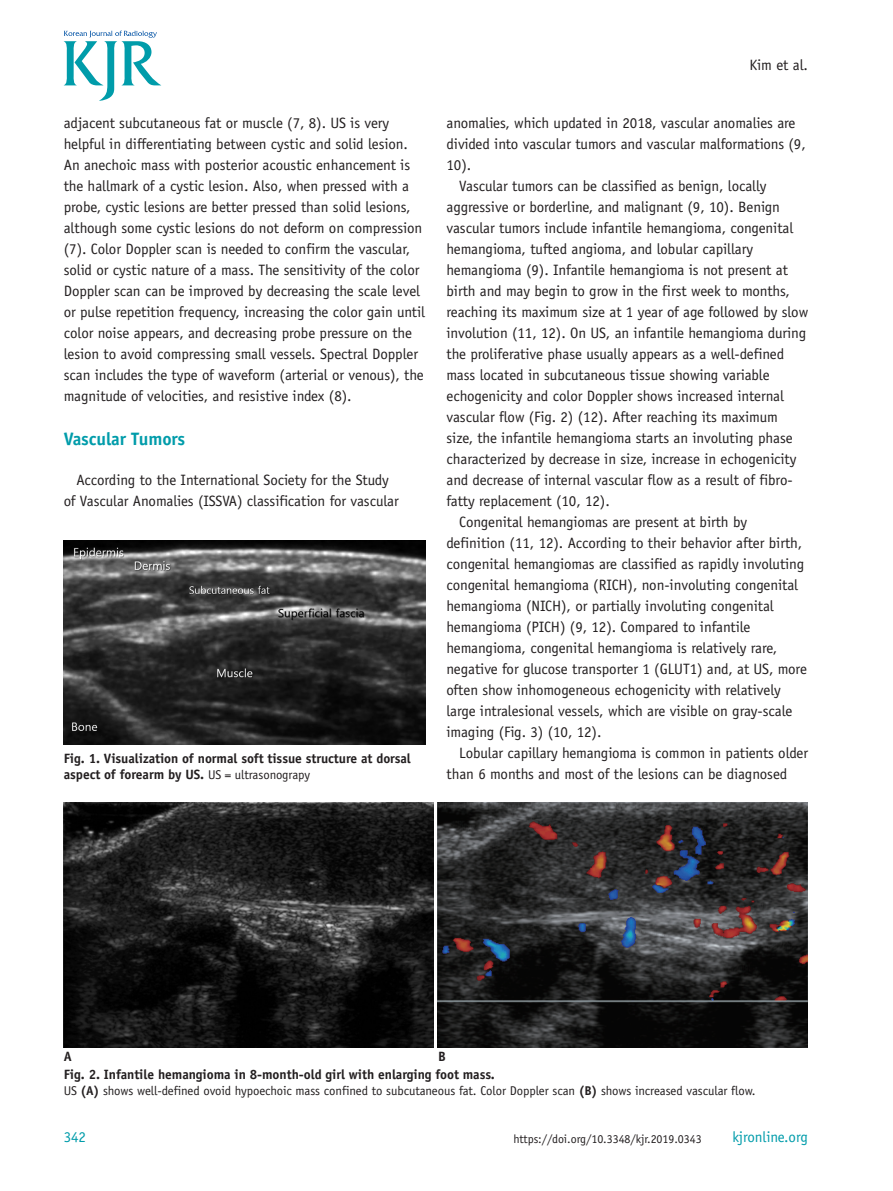
<style>
.page{position:relative;width:893px;height:1191px;background:#fff}
.page>*{position:absolute;margin:0;border:0;box-sizing:border-box;transform-origin:0 0}
.t1{font:700 18px "Officina Sans Std";letter-spacing:-.005em;color:#009caa}
.t2{font:15px/21px "Officina Sans Std";letter-spacing:-.005em;color:#231f20}
.t3{font:15px "Officina Sans Std";letter-spacing:-.005em;color:#009caa}
.t4{font:700 13.5px/16.2px "Officina Sans Std";letter-spacing:-.005em;color:#231f20}
.t5{font:12.75px "Officina Sans Std";letter-spacing:-.005em;color:#231f20}
.t6{font:12px "Officina Sans Std";letter-spacing:-.005em;color:#231f20}
.s1{font-weight:400;font-size:12.75px}
.s2{font-weight:700}
</style>
<div class="page">
<svg style="left:64px;top:31px;width:97px;height:70px"></svg>
<img style="left:64px;top:540px;width:361px;height:204px">
<img style="left:64px;top:802px;width:370px;height:245px">
<img style="left:438px;top:802px;width:370px;height:245px">
<p class="t2" style="left:64px;top:112px;width:363px">adjacent subcutaneous fat or muscle (7, 8). US is very helpful in differentiating between cystic and solid lesion.<br>An anechoic mass with posterior acoustic enhancement is the hallmark of a cystic lesion. Also, when pressed with a probe, cystic lesions are better pressed than solid lesions, although some cystic lesions do not deform on compression (7). Color Doppler scan is needed to confirm the vascular, solid or cystic nature of a mass. The sensitivity of the color Doppler scan can be improved by decreasing the scale level or pulse repetition frequency, increasing the color gain until color noise appears, and decreasing probe pressure on the lesion to avoid compressing small vessels. Spectral Doppler scan includes the type of waveform (arterial or venous), the magnitude of velocities, and resistive index (8).</p>
<p class="t1" style="left:64px;top:428px;width:123px">Vascular Tumors</p>
<p class="t2" style="left:64px;top:469px;width:337px;text-align:center">According to the International Society for the Study<br>of Vascular Anomalies (ISSVA) classification for vascular</p>
<p class="t4" style="left:64px;top:750px;width:349px">Fig. 1. Visualization of normal soft tissue structure at dorsal aspect of forearm by US. <span class="s1">US = ultrasonograpy</span></p>
<p class="t2" style="left:749px;top:54px;width:60px">Kim et al.</p>
<p class="t2" style="left:446px;top:112px;width:351px">anomalies, which updated in 2018, vascular anomalies are</p>
<p class="t2" style="left:446px;top:133px;width:361px">divided into vascular tumors and vascular malformations (9,</p>
<p class="t2" style="left:446px;top:154px;width:26px">10).</p>
<p class="t2" style="left:459px;top:175px;width:309px">Vascular tumors can be classified as benign, locally</p>
<p class="t2" style="left:446px;top:196px;width:335px">aggressive or borderline, and malignant (9, 10). Benign</p>
<p class="t2" style="left:446px;top:217px;width:348px">vascular tumors include infantile hemangioma, congenital</p>
<p class="t2" style="left:446px;top:238px;width:308px">hemangioma, tufted angioma, and lobular capillary</p>
<p class="t2" style="left:446px;top:259px;width:343px">hemangioma (9). Infantile hemangioma is not present at</p>
<p class="t2" style="left:446px;top:280px;width:345px">birth and may begin to grow in the first week to months,</p>
<p class="t2" style="left:446px;top:301px;width:363px">reaching its maximum size at 1 year of age followed by slow</p>
<p class="t2" style="left:446px;top:322px;width:361px">involution (11, 12). On US, an infantile hemangioma during</p>
<p class="t2" style="left:446px;top:343px;width:339px">the proliferative phase usually appears as a well-defined</p>
<p class="t2" style="left:446px;top:364px;width:325px">mass located in subcutaneous tissue showing variable</p>
<p class="t2" style="left:446px;top:385px;width:339px">echogenicity and color Doppler shows increased internal</p>
<p class="t2" style="left:446px;top:406px;width:333px">vascular flow (Fig. 2) (12). After reaching its maximum</p>
<p class="t2" style="left:446px;top:427px;width:348px">size, the infantile hemangioma starts an involuting phase</p>
<p class="t2" style="left:446px;top:448px;width:351px">characterized by decrease in size, increase in echogenicity</p>
<p class="t2" style="left:446px;top:469px;width:348px">and decrease of internal vascular flow as a result of fibro-</p>
<p class="t2" style="left:446px;top:490px;width:165px">fatty replacement (10, 12).</p>
<p class="t2" style="left:459px;top:511px;width:289px">Congenital hemangiomas are present at birth by</p>
<p class="t2" style="left:446px;top:532px;width:357px">definition (11, 12). According to their behavior after birth,</p>
<p class="t2" style="left:446px;top:553px;width:359px">congenital hemangiomas are classified as rapidly involuting</p>
<p class="t2" style="left:446px;top:574px;width:353px">congenital hemangioma (RICH), non-involuting congenital</p>
<p class="t2" style="left:446px;top:595px;width:329px">hemangioma (NICH), or partially involuting congenital</p>
<p class="t2" style="left:446px;top:616px;width:306px">hemangioma (PICH) (9, 12). Compared to infantile</p>
<p class="t2" style="left:446px;top:637px;width:332px">hemangioma, congenital hemangioma is relatively rare,</p>
<p class="t2" style="left:446px;top:658px;width:362px">negative for glucose transporter 1 (GLUT1) and, at US, more</p>
<p class="t2" style="left:446px;top:679px;width:336px">often show inhomogeneous echogenicity with relatively</p>
<p class="t2" style="left:446px;top:700px;width:347px">large intralesional vessels, which are visible on gray-scale</p>
<p class="t2" style="left:446px;top:721px;width:157px">imaging (Fig. 3) (10, 12).</p>
<p class="t2" style="left:459px;top:742px;width:350px">Lobular capillary hemangioma is common in patients older</p>
<p class="t2" style="left:446px;top:763px;width:342px">than 6 months and most of the lesions can be diagnosed</p>
<p class="t4" style="left:64px;top:1048px;width:10px">A</p>
<p class="t4" style="left:438px;top:1048px;width:9px">B</p>
<p class="t4" style="left:64px;top:1066px;width:433px">Fig. 2. Infantile hemangioma in 8-month-old girl with enlarging foot mass.</p>
<p class="t5" style="left:64px;top:1083px;width:693px">US <span class="s2">(A)</span> shows well-defined ovoid hypoechoic mass confined to subcutaneous fat. Color Doppler scan <span class="s2">(B)</span> shows increased vascular flow.</p>
<p class="t3" style="left:64px;top:1128px;width:24px">342</p>
<p class="t6" style="left:513px;top:1132px;width:190px">https://doi.org/10.3348/kjr.2019.0343</p>
<p class="t3" style="left:732px;top:1128px;width:77px">kjronline.org</p>
</div>
